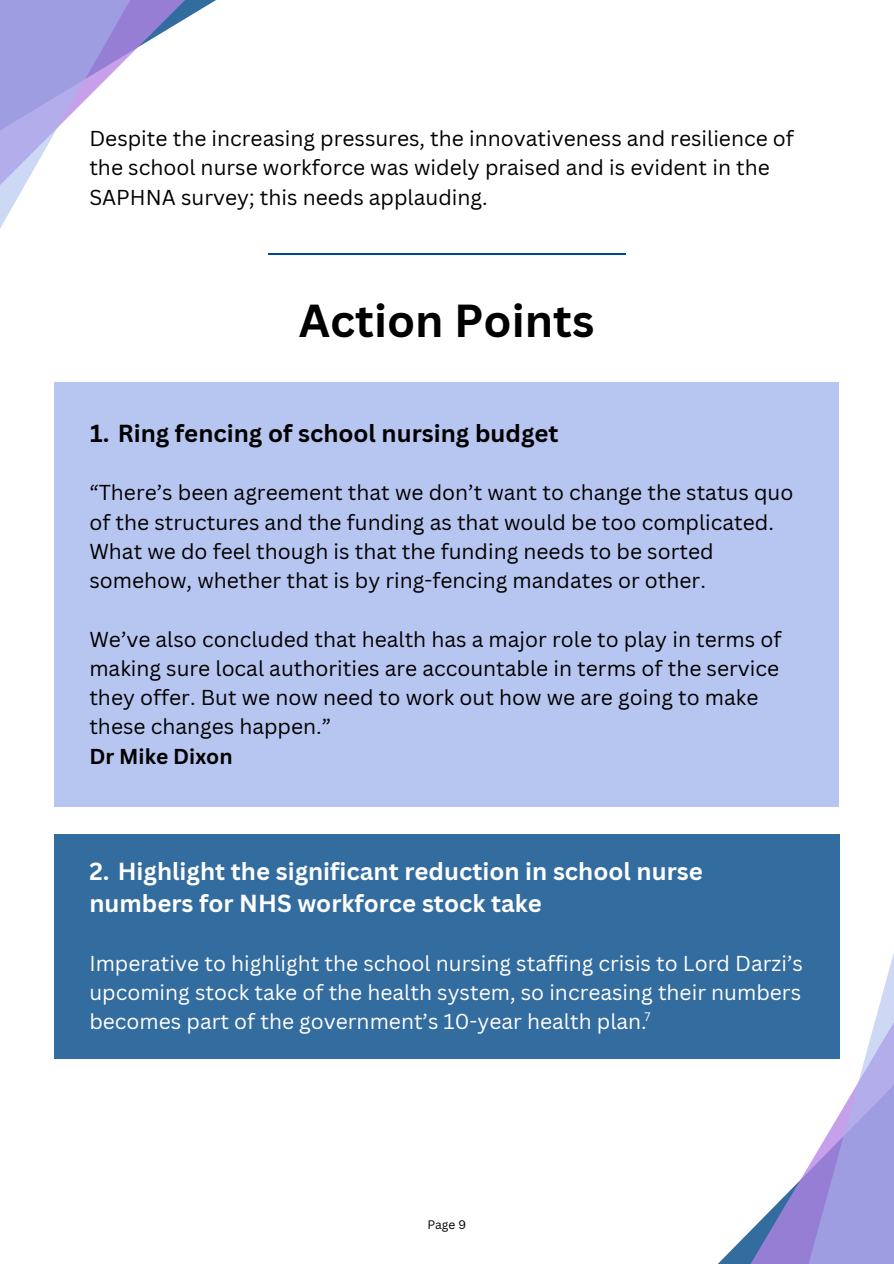
<style>
.page{position:relative;width:894px;height:1264px;background:#fff}
.page>*{position:absolute;margin:0;border:0;box-sizing:border-box;transform-origin:0 0}
.t1{font:700 45px "Canva Sans";color:#000}
.t2{font:700 24px/32.7px "Canva Sans";color:#fff}
.t3{font:700 24px "Canva Sans";color:#000}
.t4{font:21px/29.2px "Canva Sans";color:#000}
.t5{font:21px/29.2px "Canva Sans";color:#fff;text-align:justify}
.t6{font:12px "Canva Sans";color:#000}
.t7{font:12px "Canva Sans";color:#fff}
.s1{font-weight:700}
</style>
<div class="page">
<div style="left:54px;top:382px;width:784px;height:424px;background:#b7c6f0"></div>
<div style="left:54px;top:833px;width:785px;height:225px;background:#336c9f"></div>
<svg style="left:443px;top:589px;width:450px;height:674px"></svg>
<svg style="left:0;top:0;width:216px;height:228px"></svg>
<hr style="left:268px;top:253px;width:356px;height:2px;background:#004888">
<p class="t4" style="left:89px;top:123px;width:706px">Despite the increasing pressures, the innovativeness and resilience of the school nurse workforce was widely praised and is evident in the<br>SAPHNA survey; this needs applauding.</p>
<p class="t1" style="left:299px;top:289px;width:297px">Action Points</p>
<p class="t3" style="left:90px;top:416px;width:470px">1. Ring fencing of school nursing budget</p>
<h2 class="t4" style="left:89px;top:477px;width:705px">“There’s been agreement that we don’t want to change the status quo of the structures and the funding as that would be too complicated.<br>What we do feel though is that the funding needs to be sorted somehow, whether that is by ring-fencing mandates or other.</h2>
<h3 class="t4" style="left:89px;top:624px;width:693px">We’ve also concluded that health has a major role to play in terms of making sure local authorities are accountable in terms of the service they offer. But we now need to work out how we are going to make these changes happen.”<br><span class="s1">Dr Mike Dixon</span></h3>
<p class="t2" style="left:89px;top:854px;width:614px">2. Highlight the significant reduction in school nurse numbers for NHS workforce stock take</p>
<h1 class="t5" style="left:89px;top:948px;width:714px">Imperative to highlight the school nursing staffing crisis to Lord Darzi’s upcoming stock take of the health system, so increasing their numbers becomes part of the government’s 10-year health plan.</h1>
<h3 class="t7" style="left:644px;top:1007px;width:7px">7</h3>
<h3 class="t6" style="left:427px;top:1216px;width:40px">Page 9</h3>
</div>
